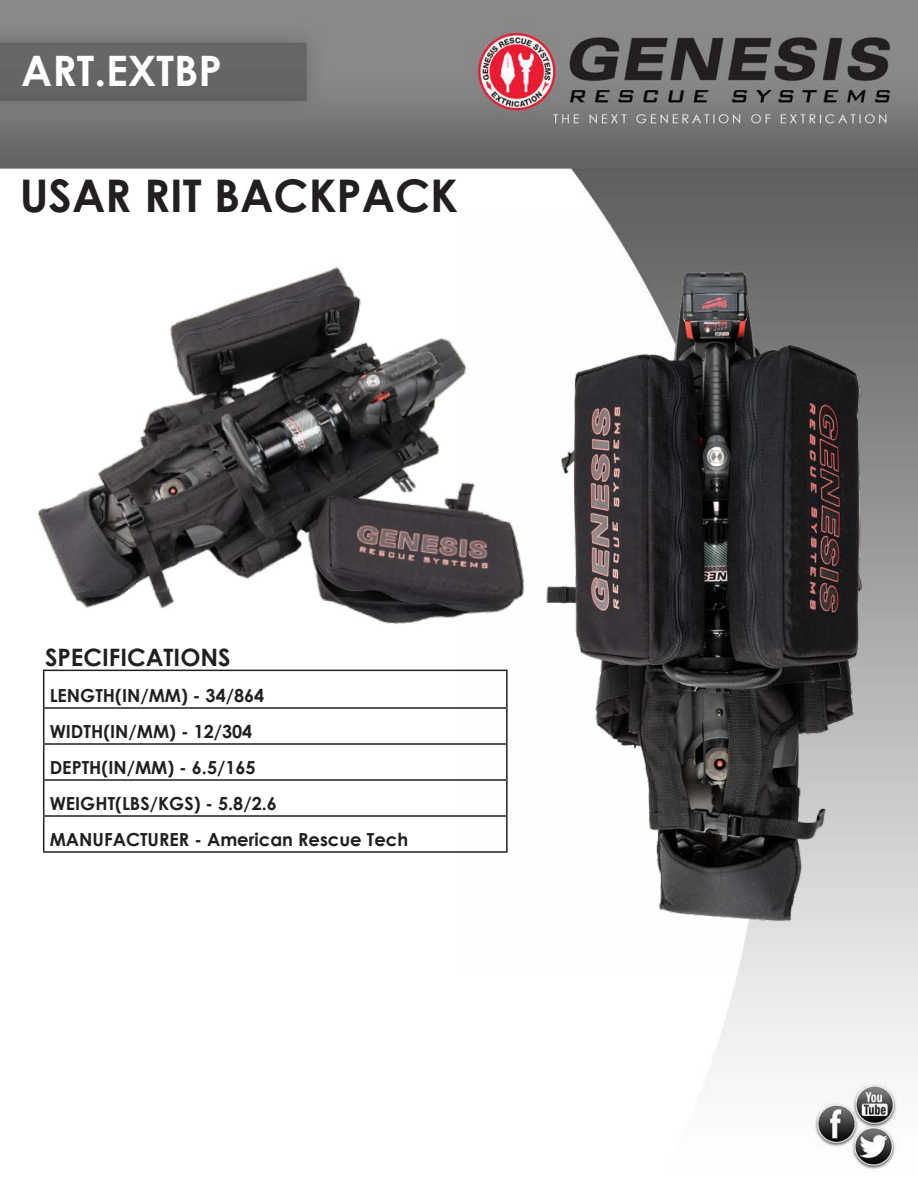
<style>
.page{position:relative;width:918px;height:1188px;background:#fff}
.page>*{position:absolute;margin:0;border:0;box-sizing:border-box;transform-origin:0 0}
.t1{font:700 45px "Century Gothic";color:#231f20}
.t2{font:700 42px "Century Gothic";color:#fff}
.t3{font:700 24px "Century Gothic";color:#231f20}
.t4{font:700 18px "Century Gothic";color:#231f20}
</style>
<div class="page">
<img style="left:0;top:0;width:918px;height:1169px">
<hr style="left:43px;top:707px;width:465px;height:2px;background:#231f20">
<hr style="left:43px;top:709px;width:1px;height:34px;background:#231f20">
<hr style="left:43px;top:743px;width:465px;height:2px;background:#231f20">
<hr style="left:43px;top:745px;width:1px;height:34px;background:#231f20">
<hr style="left:43px;top:779px;width:465px;height:2px;background:#231f20">
<hr style="left:43px;top:781px;width:1px;height:34px;background:#231f20">
<hr style="left:43px;top:815px;width:465px;height:2px;background:#231f20">
<hr style="left:43px;top:817px;width:1px;height:34px;background:#231f20">
<hr style="left:43px;top:851px;width:465px;height:2px;background:#231f20">
<img style="left:459px;top:216px;width:459px;height:756px">
<img style="left:0;top:220px;width:619px;height:488px">
<p class="t2" style="left:21px;top:39px;width:202px">ART.EXTBP</p>
<p class="t1" style="left:20px;top:161px;width:440px">USAR RIT BACKPACK</p>
<p class="t3" style="left:45px;top:639px;width:187px">SPECIFICATIONS</p>
<p class="t4" style="left:50px;top:682px;width:216px">LENGTH(IN/MM) - 34/864</p>
<p class="t4" style="left:50px;top:718px;width:204px">WIDTH(IN/MM) - 12/304</p>
<p class="t4" style="left:50px;top:754px;width:207px">DEPTH(IN/MM) - 6.5/165</p>
<p class="t4" style="left:50px;top:790px;width:229px">WEIGHT(LBS/KGS) - 5.8/2.6</p>
<p class="t4" style="left:50px;top:826px;width:360px">MANUFACTURER - American Rescue Tech</p>
</div>
